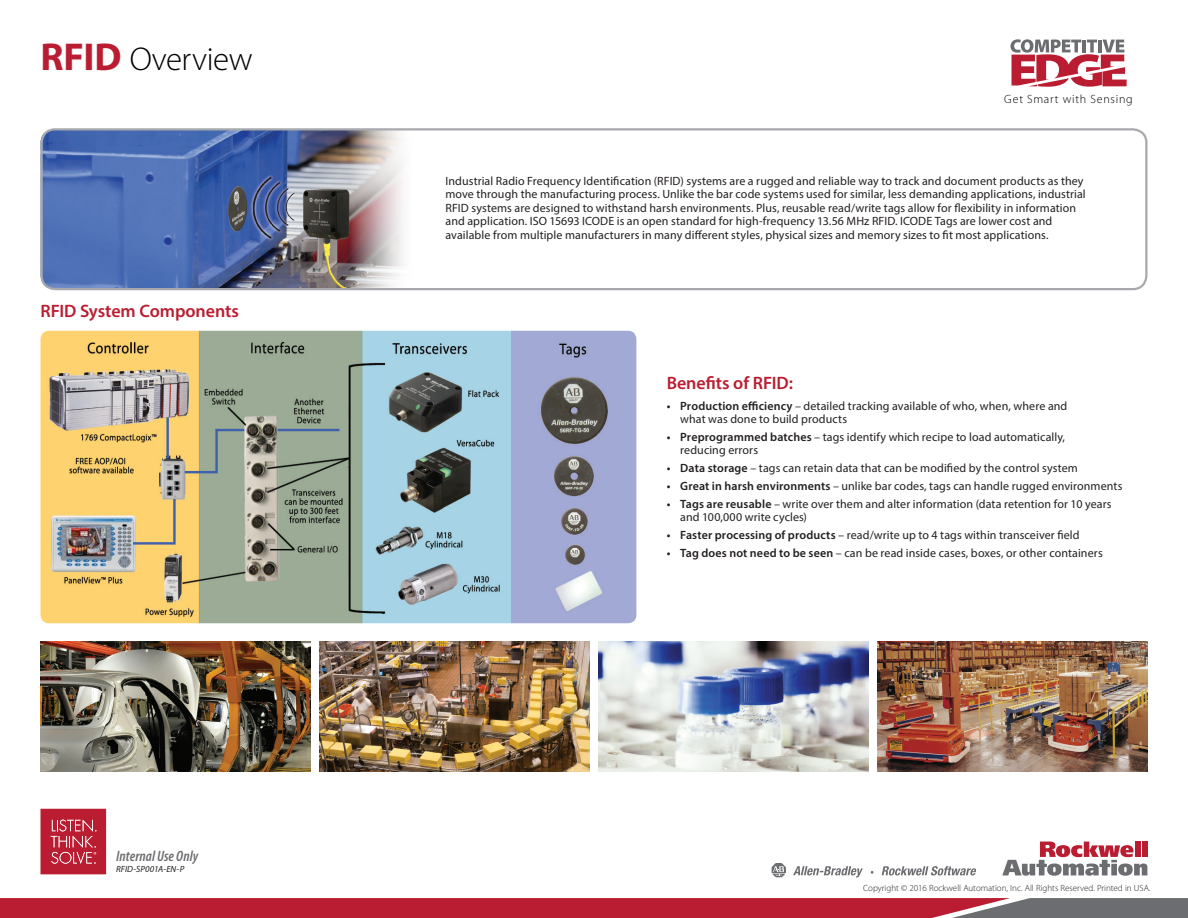
<style>
.page{position:relative;width:1188px;height:918px;background:#fff}
.page>*{position:absolute;margin:0;border:0;box-sizing:border-box;transform-origin:0 0}
.Subhead_Level_2{font:300 33px "Myriad Pro";letter-spacing:-.015em;color:#000}
.Subhead_level_1{font:600 18px "Myriad Pro";letter-spacing:-.005em;color:#ba1d31}
.category_header_-red{font:italic 600 condensed 15px "Myriad Pro";letter-spacing:.005em;color:#6c6d70}
.body_copy_8_9{font:12px/13.5px "Myriad Pro";letter-spacing:.01em;color:#231f20}
.Subhead_Level_2-2{font:300 12px "Myriad Pro";letter-spacing:.065em;color:#000}
.Publication_copyrigh{font:300 9px "Myriad Pro";color:#231f20}
.category_listings_bl{font:italic 9px "Myriad Pro";color:#231f20}
.s1{font-weight:700;font-size:39px;color:#ba1d31}
.s2{font-weight:600}
</style>
<div class="page">
<img style="left:43px;top:131px;width:360px;height:156px">
<svg style="left:1011px;top:39px;width:116px;height:48px"></svg>
<svg style="left:772px;top:863px;width:14px;height:14px"></svg>
<svg style="left:793px;top:866px;width:70px;height:12px"></svg>
<svg style="left:882px;top:866px;width:94px;height:10px"></svg>
<svg style="left:1002px;top:842px;width:145px;height:34px"></svg>
<div style="left:1135px;top:842px;width:5px;height:15px;background:#ba1d31"></div>
<div style="left:1142px;top:842px;width:6px;height:15px;background:#ba1d31"></div>
<svg style="left:40px;top:809px;width:66px;height:65px;background:#c03345"></svg>
<svg style="left:0;top:898px;width:1188px;height:20px;background:#ae2e3f"></svg>
<img style="left:40px;top:331px;width:596px;height:292px">
<div style="left:40px;top:128px;width:1108px;height:162px;border:2px solid #a8a9ad;border-radius:14px"></div>
<img style="left:40px;top:641px;width:270px;height:131px">
<img style="left:320px;top:641px;width:270px;height:131px">
<img style="left:878px;top:641px;width:270px;height:131px">
<img style="left:598px;top:641px;width:270px;height:131px">
<p class="Subhead_Level_2" style="left:40px;top:41px;width:214px"><span class="s1">RFID</span> Overview</p>
<p class="Subhead_level_1" style="left:40px;top:300px;width:200px">RFID System Components</p>
<p class="category_header_-red" style="left:116px;top:846px;width:84px">Internal Use Only</p>
<p class="category_listings_bl" style="left:116px;top:864px;width:70px">RFID-SP001A-EN-P</p>
<p class="Subhead_Level_2-2" style="left:1004px;top:93px;width:130px">Get Smart with Sensing</p>
<p class="body_copy_8_9" style="left:446px;top:174px;width:642px">Industrial Radio Frequency Identification (RFID) systems are a rugged and reliable way to track and document products as they move through the manufacturing process. Unlike the bar code systems used for similar, less demanding applications, industrial RFID systems are designed to withstand harsh environments. Plus, reusable read/write tags allow for flexibility in information and application. ISO 15693 ICODE is an open standard for high-frequency 13.56 MHz RFID. ICODE Tags are lower cost and available from multiple manufacturers in many different styles, physical sizes and memory sizes to fit most applications.</p>
<p class="Subhead_level_1" style="left:667px;top:372px;width:128px">Benefits of RFID:</p>
<p class="body_copy_8_9" style="left:680px;top:399px;width:389px;text-indent:-14px"><span class="s2">• Production efficiency</span> – detailed tracking available of who, when, where and what was done to build products</p>
<p class="body_copy_8_9" style="left:680px;top:430px;width:386px;text-indent:-14px"><span class="s2">• Preprogrammed batches</span> – tags identify which recipe to load automatically, reducing errors</p>
<p class="body_copy_8_9" style="left:667px;top:461px;width:413px"><span class="s2">• Data storage</span> – tags can retain data that can be modified by the control system</p>
<p class="body_copy_8_9" style="left:667px;top:479px;width:457px"><span class="s2">• Great in harsh environments</span> – unlike bar codes, tags can handle rugged environments</p>
<p class="body_copy_8_9" style="left:680px;top:497px;width:433px;text-indent:-14px"><span class="s2">• Tags are reusable</span> – write over them and alter information (data retention for 10 years and 100,000 write cycles)</p>
<p class="body_copy_8_9" style="left:667px;top:528px;width:414px"><span class="s2">• Faster processing of products</span> – read/write up to 4 tags within transceiver field</p>
<p class="body_copy_8_9" style="left:667px;top:546px;width:438px"><span class="s2">• Tag does not need to be seen</span> – can be read inside cases, boxes, or other containers</p>
<p class="Publication_copyrigh" style="left:863px;top:884px;width:289px">Copyright © 2016 Rockwell Automation, Inc. All Rights Reserved. Printed in USA.</p>
</div>
